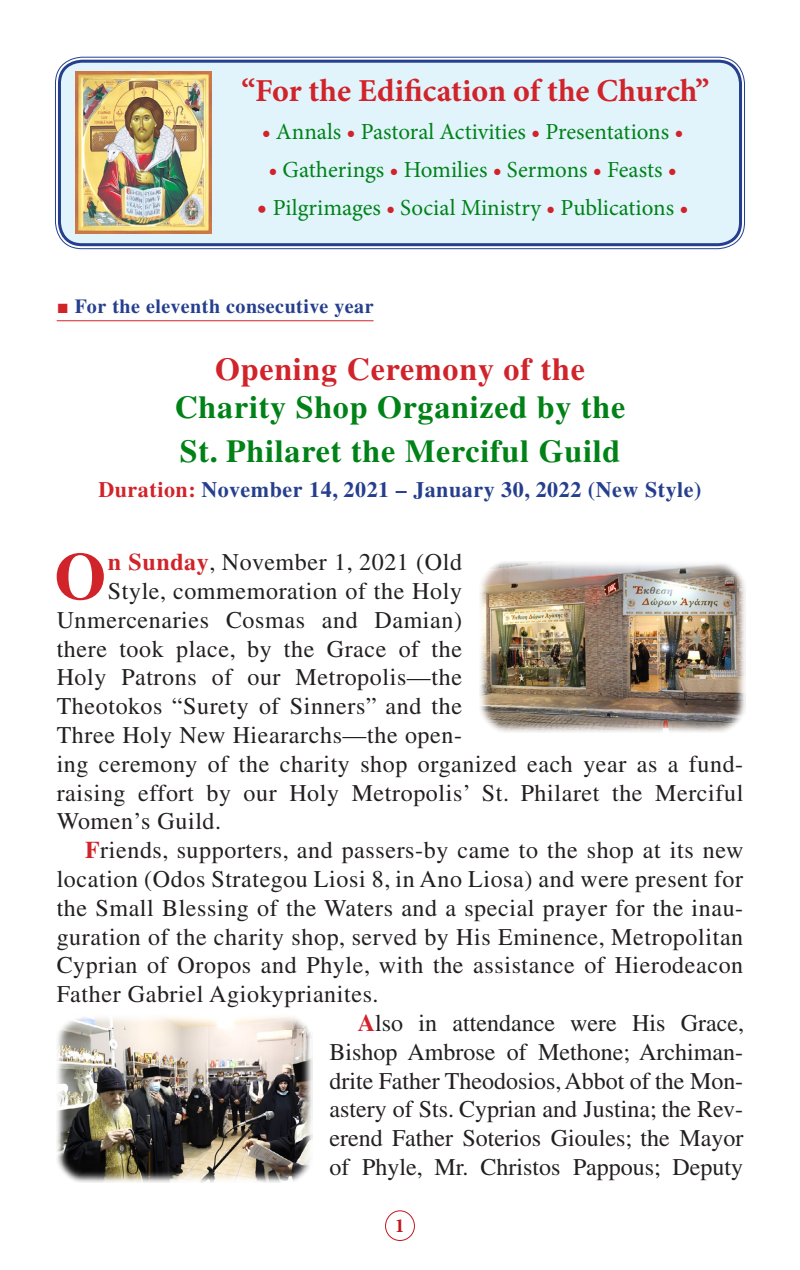
<style>
.page{position:relative;width:800px;height:1270px;background:#fff}
.page>*{position:absolute;margin:0;border:0;box-sizing:border-box;transform-origin:0 0}
.t1{font:700 66.6px "Times CTOS";color:#d1232a}
.t2{font:700 32px "Times CTOS";letter-spacing:.025em;color:#008217}
.Pa0{font:700 32px "Minion Pro";color:#d1232a}
.t3{font:700 32px "Times CTOS";letter-spacing:.025em;color:#d1232a}
.t4{font:24px/28.8px "Times CTOS";letter-spacing:.025em;color:#231f20;text-align:justify}
.Pa2{font:23px "Minion Pro";color:#008217}
.t5{font:700 22px "Times CTOS";letter-spacing:.025em;color:#253f8e}
.t6{font:700 20px "Times CTOS";letter-spacing:.025em;color:#253f8e}
.t7{font:700 20px "Minion Pro";color:#c4161c}
.s1{font-weight:700;color:#d1232a}
.s2{font-weight:700;font-size:26px;color:#d1232a}
.s3{font-family:"CTOS New Times Roman Test 1";font-weight:400;color:#d1232a}
.s4{color:#d1232a}
</style>
<div class="page">
<div style="left:385px;top:1210px;width:30px;height:31px;border:1px solid #c4161c;border-radius:50%"></div>
<hr style="left:57px;top:320px;width:317px;height:1px;background:#d1232a">
<img style="left:480px;top:561px;width:265px;height:171px">
<img style="left:57px;top:1017px;width:255px;height:165px">
<div style="left:58px;top:60px;width:684px;height:186px;background:#e1f4fc;border-radius:24px"></div>
<div style="left:55px;top:57px;width:690px;height:192px;border:1px solid #253f8e;border-radius:26px"></div>
<div style="left:58px;top:60px;width:684px;height:186px;border:3px solid #253f8e;border-radius:23px"></div>
<img style="left:76px;top:72px;width:135px;height:161px">
<p class="Pa0" style="left:241px;top:68px;width:470px">“For the Edification of the Church”</p>
<p class="Pa2" style="left:262px;top:116px;width:423px"><span class="s1">•</span> Annals <span class="s1">•</span> Pastoral Activities <span class="s1">•</span> Presentations <span class="s1">•</span></p>
<p class="Pa2" style="left:268px;top:154px;width:410px"><span class="s1">•</span> Gatherings <span class="s1">•</span> Homilies <span class="s1">•</span> Sermons <span class="s1">•</span> Feasts <span class="s1">•</span></p>
<p class="Pa2" style="left:257px;top:192px;width:433px"><span class="s2">•</span> Pilgrimages <span class="s1">•</span> Social Ministry <span class="s1">•</span> Publications <span class="s1">•</span></p>
<p class="t6" style="left:57px;top:288px;width:318px"><span class="s3">■</span> For the eleventh consecutive year</p>
<p class="t3" style="left:215px;top:341px;width:371px">Opening Ceremony of the</p>
<p class="t2" style="left:175px;top:379px;width:452px">Charity Shop Organized by the</p>
<p class="t2" style="left:180px;top:422px;width:442px">St. Philaret the Merciful Guild</p>
<p class="t5" style="left:98px;top:470px;width:605px"><span class="s4">Duration:</span> November 14, 2021 – January 30, 2022 (New Style)</p>
<p class="t1" style="left:54px;top:517px;width:53px">O</p>
<p class="t4" style="left:108px;top:546px;width:356px"><span class="s1">n Sunday</span>, November 1, 2021 (Old</p>
<p class="t4" style="left:108px;top:575px;width:356px">Style, commemoration of the Holy</p>
<p class="t4" style="left:57px;top:603px;width:407px">Unmercenaries Cosmas and Damian)</p>
<p class="t4" style="left:57px;top:632px;width:407px">there took place, by the Grace of the</p>
<p class="t4" style="left:57px;top:661px;width:407px">Holy Patrons of our Metropolis—the</p>
<p class="t4" style="left:57px;top:690px;width:407px">Theotokos “Surety of Sinners” and the</p>
<p class="t4" style="left:57px;top:719px;width:407px">Three Holy New Hieararchs—the open-</p>
<p class="t4" style="left:57px;top:747px;width:688px">ing ceremony of the charity shop organized each year as a fund-</p>
<p class="t4" style="left:57px;top:776px;width:688px">raising effort by our Holy Metropolis’ St. Philaret the Merciful</p>
<p class="t4" style="left:57px;top:805px;width:166px">Women’s Guild.</p>
<p class="t4" style="left:57px;top:834px;width:688px;text-indent:28px"><span class="s1">F</span>riends, supporters, and passers-by came to the shop at its new location (Odos Strategou Liosi 8, in Ano Liosa) and were present for the Small Blessing of the Waters and a special prayer for the inau&shy;guration of the charity shop, served by His Eminence, Metropolitan Cyprian of Oropos and Phyle, with the assistance of Hierodeacon Father Gabriel Agiokyprianites.</p>
<p class="t4" style="left:329px;top:1007px;width:416px;text-indent:28px"><span class="s1">A</span>lso in attendance were His Grace, Bishop Ambrose of Methone; Archiman&shy;drite Father Theodosios, Abbot of the Mon&shy;astery of Sts. Cyprian and Justina; the Rev&shy;erend Father Soterios Gioules; the Mayor of Phyle, Mr. Christos Pappous; Deputy</p>
<p class="t7" style="left:395px;top:1212px;width:11px">1</p>
</div>
